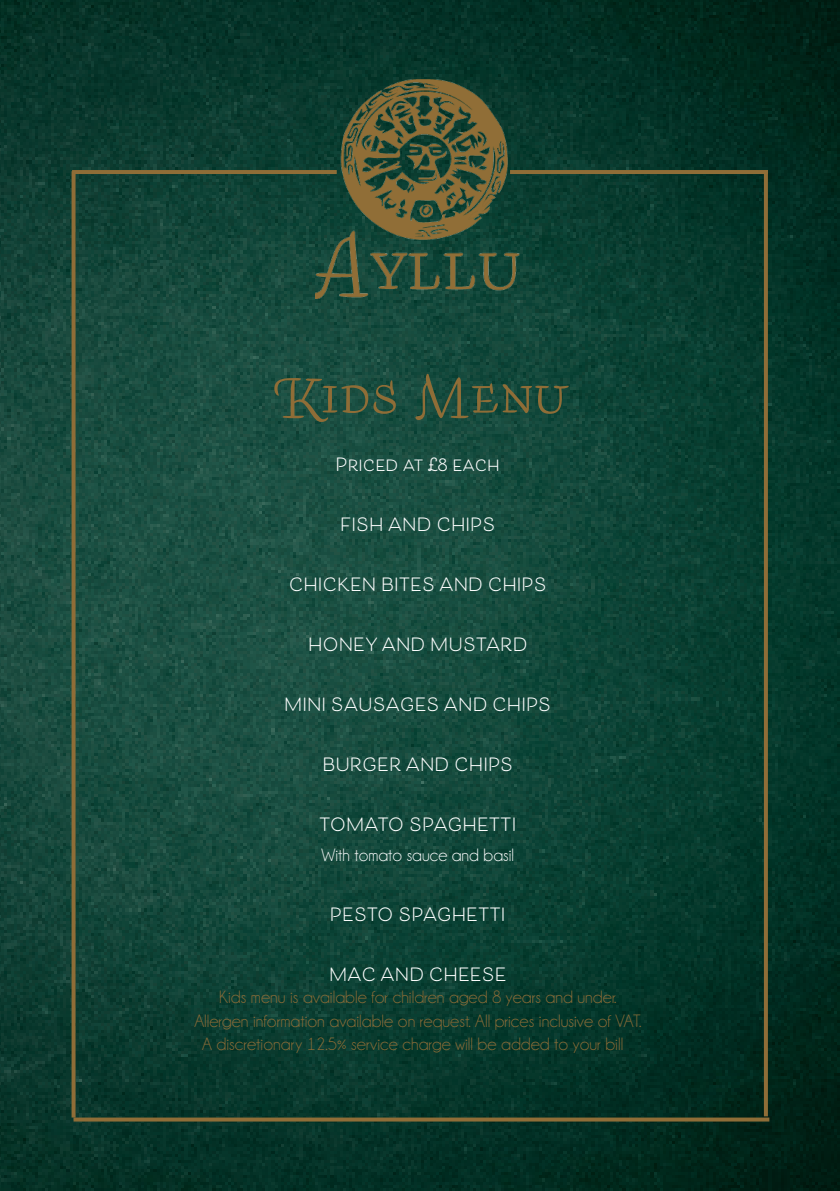
<style>
.page{position:relative;width:840px;height:1191px;background:#fff}
.page>*{position:absolute;margin:0;border:0;box-sizing:border-box;transform-origin:0 0}
.t1{font:58px "Liza Caps Pro";color:#8f6d37}
.t2{font:18px/24px "Champagne&Limousines";color:#8f6d37;text-align:center}
.t3{font:700 18px "Beloved Sans";color:#fff}
.t4{font:18px "Champagne&Limousines";color:#fff}
</style>
<div class="page">
<img style="left:0;top:0;width:839px;height:1191px">
<hr style="left:72px;top:170px;width:264px;height:4px;background:#8f6d37">
<hr style="left:509px;top:170px;width:258px;height:4px;background:#8f6d37">
<svg style="left:71px;top:171px;width:4px;height:946px;background:#7e6737"></svg>
<svg style="left:763px;top:174px;width:4px;height:942px;background:#6f6033"></svg>
<svg style="left:73px;top:1117px;width:696px;height:4px;background:#7b6434"></svg>
<img style="left:316px;top:79px;width:203px;height:220px">
<h1 class="t1" style="left:270px;top:362px;width:300px">Kids Menu</h1>
<p class="t3" style="left:335px;top:454px;width:166px">Priced at £8 each</p>
<p class="t3" style="left:340px;top:514px;width:157px">FISH AND CHIPS</p>
<p class="t3" style="left:288px;top:574px;width:259px">CHICKEN BITES AND CHIPS</p>
<p class="t3" style="left:308px;top:634px;width:221px">HONEY AND MUSTARD</p>
<p class="t3" style="left:284px;top:694px;width:268px">MINI SAUSAGES AND CHIPS</p>
<p class="t3" style="left:322px;top:754px;width:192px">BURGER AND CHIPS</p>
<p class="t3" style="left:319px;top:814px;width:198px">TOMATO SPAGHETTI</p>
<p class="t4" style="left:321px;top:845px;width:194px">With tomato sauce and basil</p>
<p class="t3" style="left:330px;top:904px;width:177px">PESTO SPAGHETTI</p>
<p class="t3" style="left:329px;top:964px;width:179px">MAC AND CHEESE</p>
<p class="t2" style="left:194px;top:985px;width:448px">Kids menu is available for children aged 8 years and under.<br>Allergen information available on request. All prices inclusive of VAT.</p>
<p class="t2" style="left:202px;top:1032px;width:422px">A discretionary 12.5% service charge will be added to your bill</p>
</div>
